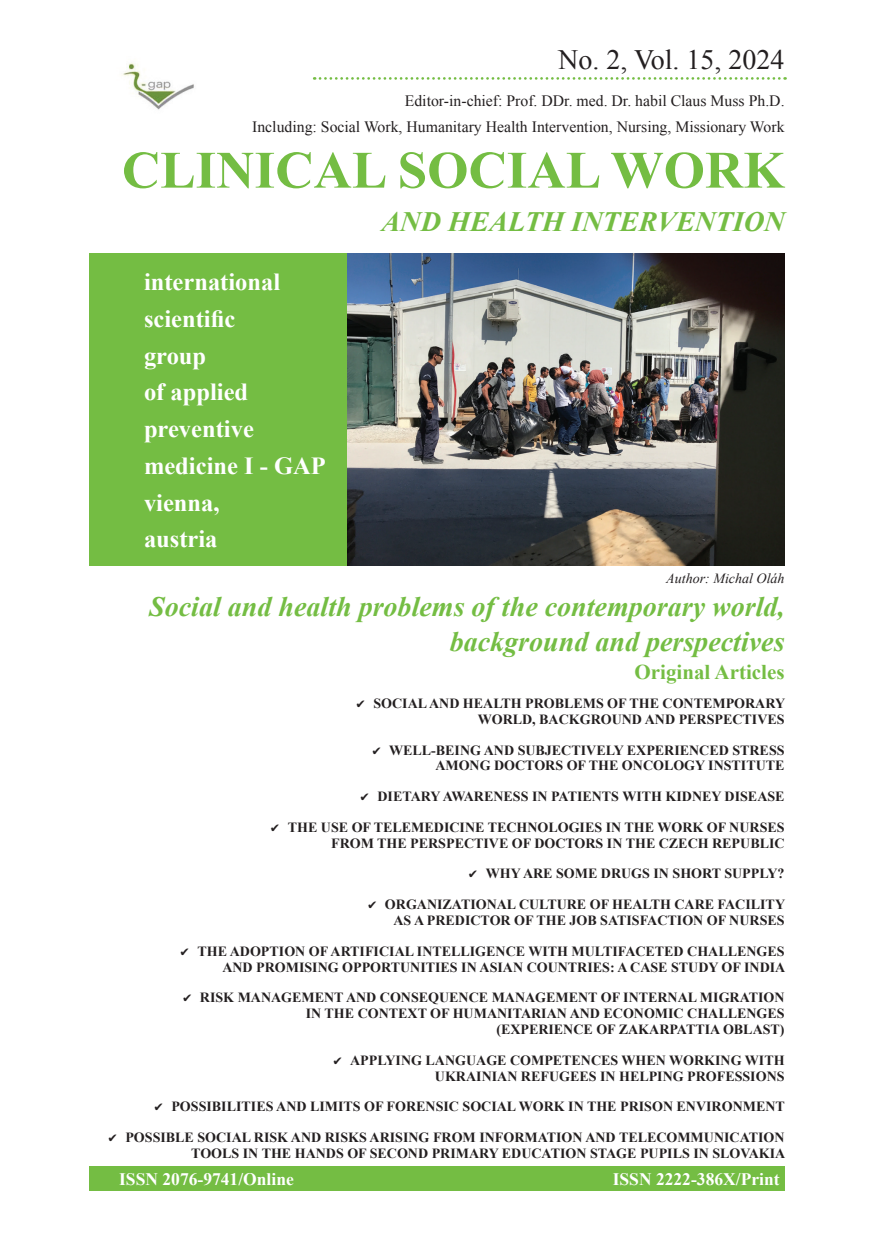
<style>
.page{position:relative;width:874px;height:1241px;background:#fff}
.page>*{position:absolute;margin:0;border:0;box-sizing:border-box;transform-origin:0 0}
.t1{font:700 52.5px "Times New Roman";color:#74bd43}
.t2{font:italic 700 28px/35px "Times New Roman";color:#74bd43;text-align:right}
.t3{font:28px "Times New Roman";color:#231f20}
.t4{font:700 24.5px/36.8px "Times New Roman";color:#fff}
.t5{font:700 21px "Times New Roman";color:#74bd43}
.t6{font:700 17.5px "Times New Roman";color:#fff}
.t7{font:15.75px/26.2px "Times New Roman";color:#231f20;text-align:right}
.t8{font:700 14px/15.8px "Times New Roman";color:#231f20;text-align:right}
.t9{font:italic 14px "Times New Roman";color:#231f20}
.s1{font-family:"Menlo"}
</style>
<div class="page">
<svg style="left:314px;top:77px;width:471px;height:3px"></svg>
<div style="left:89px;top:253px;width:258px;height:313px;background:#74bd43"></div>
<img style="left:347px;top:253px;width:437px;height:313px">
<img style="left:122px;top:63px;width:72px;height:47px">
<div style="left:89px;top:1166px;width:695px;height:25px;background:#74bd43"></div>
<h2 class="t3" style="left:558px;top:41px;width:228px">No. 2, Vol. 15, 2024</h2>
<p class="t7" style="left:252px;top:87px;width:533px">Editor-in-chief: Prof. DDr. med. Dr. habil Claus Muss Ph.D.<br>Including: Social Work, Humanitary Health Intervention, Nursing, Missionary Work</p>
<h1 class="t1" style="left:122px;top:134px;width:663px">CLINICAL SOCIAL WORK</h1>
<h2 class="t2" style="left:381px;top:204px;width:404px">AND HEALTH INTERVENTION</h2>
<h3 class="t4" style="left:144px;top:263px;width:183px">international scientific<br>group<br>of applied preventive medicine I - GAP vienna,<br>austria</h3>
<p class="t9" style="left:666px;top:568px;width:120px">Author: Michal Oláh</p>
<h2 class="t2" style="left:149px;top:587px;width:636px">Social and health problems of the contemporary world, background and perspectives</h2>
<h3 class="t5" style="left:634px;top:657px;width:151px">Original Articles</h3>
<p class="t8" style="left:356px;top:695px;width:430px"><span class="s1">✔</span> SOCIAL AND HEALTH PROBLEMS OF THE CONTEMPORARY<br>WORLD, BACKGROUND AND PERSPECTIVES</p>
<p class="t8" style="left:372px;top:741px;width:413px"><span class="s1">✔</span> WELL-BEING AND SUBJECTIVELY EXPERIENCED STRESS<br>AMONG DOCTORS OF THE ONCOLOGY INSTITUTE</p>
<p class="t8" style="left:360px;top:788px;width:425px"><span class="s1">✔</span> DIETARY AWARENESS IN PATIENTS WITH KIDNEY DISEASE</p>
<p class="t8" style="left:271px;top:818px;width:515px"><span class="s1">✔</span> THE USE OF TELEMEDICINE TECHNOLOGIES IN THE WORK OF NURSES<br>FROM THE PERSPECTIVE OF DOCTORS IN THE CZECH REPUBLIC</p>
<p class="t8" style="left:468px;top:865px;width:317px"><span class="s1">✔</span> WHY ARE SOME DRUGS IN SHORT SUPPLY?</p>
<p class="t8" style="left:368px;top:896px;width:418px"><span class="s1">✔</span> ORGANIZATIONAL CULTURE OF HEALTH CARE FACILITY<br>AS A PREDICTOR OF THE JOB SATISFACTION OF NURSES</p>
<p class="t8" style="left:180px;top:942px;width:606px"><span class="s1">✔</span> THE ADOPTION OF ARTIFICIAL INTELLIGENCE WITH MULTIFACETED CHALLENGES<br>AND PROMISING OPPORTUNITIES IN ASIAN COUNTRIES: A CASE STUDY OF INDIA</p>
<p class="t8" style="left:183px;top:989px;width:602px"><span class="s1">✔</span> RISK MANAGEMENT AND CONSEQUENCE MANAGEMENT OF INTERNAL MIGRATION<br>IN THE CONTEXT OF HUMANITARIAN AND ECONOMIC CHALLENGES<br>(EXPERIENCE OF ZAKARPATTIA OBLAST)</p>
<p class="t8" style="left:333px;top:1051px;width:452px"><span class="s1">✔</span> APPLYING LANGUAGE COMPETENCES WHEN WORKING WITH<br>UKRAINIAN REFUGEES IN HELPING PROFESSIONS</p>
<p class="t8" style="left:154px;top:1098px;width:631px"><span class="s1">✔</span> POSSIBILITIES AND LIMITS OF FORENSIC SOCIAL WORK IN THE PRISON ENVIRONMENT</p>
<p class="t8" style="left:108px;top:1128px;width:678px"><span class="s1">✔</span> POSSIBLE SOCIAL RISK AND RISKS ARISING FROM INFORMATION AND TELECOMMUNICATION<br>TOOLS IN THE HANDS OF SECOND PRIMARY EDUCATION STAGE PUPILS IN SLOVAKIA</p>
<p class="t6" style="left:119px;top:1166px;width:176px">ISSN 2076-9741/Online</p>
<p class="t6" style="left:612px;top:1166px;width:168px">ISSN 2222-386X/Print</p>
</div>
